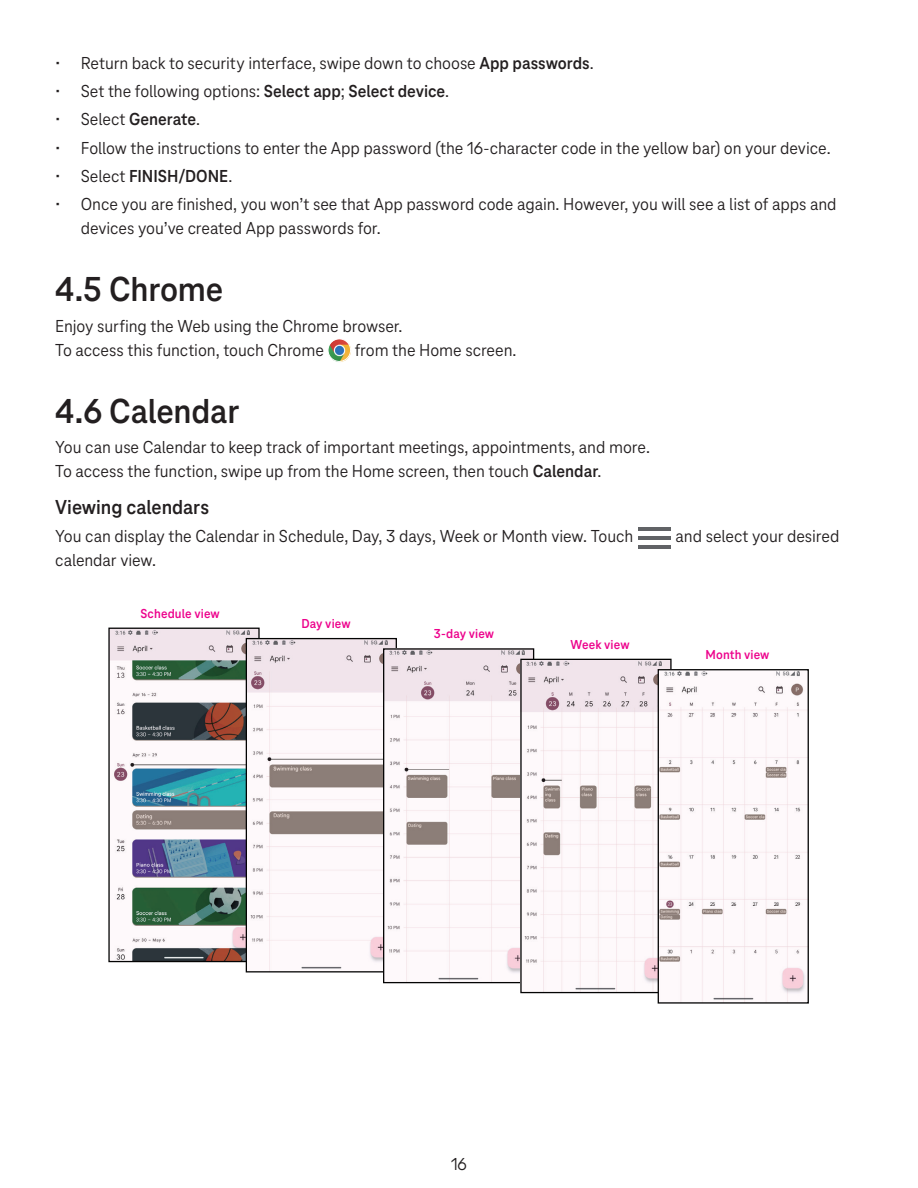
<style>
.page{position:relative;width:918px;height:1188px;background:#fff}
.page>*{position:absolute;margin:0;border:0;box-sizing:border-box;transform-origin:0 0}
.nadpis_2{font:700 36px "Tele Neo";letter-spacing:-.005em;color:#231f20}
.nadpis_3{font:700 21px "Tele Neo";letter-spacing:-.005em;color:#231f20}
.odstavec_1{font:18px/24px "Tele Neo";letter-spacing:-.005em;color:#231f20}
.text{font:18px "Tele Neo";letter-spacing:-.005em;color:#231f20}
.odstavec_1-2{font:700 18px "Tele Neo";color:#231f20}
.popis_obrazku{font:700 13.5px "Tele Neo";letter-spacing:.01em;color:#ed028c}
.s1{font-weight:700}
.s2{font-weight:400}
</style>
<div class="page">
<img style="left:329px;top:339px;width:22px;height:23px">
<div style="left:328px;top:339px;width:23px;height:23px;border:1px solid #fff;border-radius:50%"></div>
<hr style="left:638px;top:527px;width:33px;height:4px;background:#616366">
<hr style="left:638px;top:536px;width:33px;height:4px;background:#616366">
<hr style="left:638px;top:545px;width:33px;height:4px;background:#616366">
<img style="left:110px;top:630px;width:148px;height:330px">
<div style="left:108px;top:628px;width:152px;height:334px;border:1px solid #030303"></div>
<img style="left:248px;top:640px;width:147px;height:330px">
<div style="left:246px;top:638px;width:151px;height:334px;border:1px solid #030303"></div>
<img style="left:385px;top:650px;width:147px;height:331px">
<div style="left:383px;top:648px;width:151px;height:335px;border:1px solid #030303"></div>
<img style="left:522px;top:661px;width:148px;height:330px">
<div style="left:520px;top:659px;width:152px;height:334px;border:1px solid #030303"></div>
<img style="left:660px;top:671px;width:147px;height:331px">
<div style="left:658px;top:669px;width:151px;height:335px;border:1px solid #030303"></div>
<p class="odstavec_1" style="left:55px;top:51px;width:540px">• Return back to security interface, swipe down to choose <span class="s1">App passwords</span>.</p>
<p class="odstavec_1" style="left:55px;top:79px;width:395px">• Set the following options: <span class="s1">Select app</span>; <span class="s1">Select device</span>.</p>
<p class="odstavec_1" style="left:55px;top:108px;width:146px">• Select <span class="s1">Generate</span>.</p>
<p class="odstavec_1" style="left:55px;top:136px;width:777px">• Follow the instructions to enter the App password (the 16-character code in the yellow bar) on your device.</p>
<p class="odstavec_1-2" style="left:55px;top:166px;width:179px"><span class="s2">• Select</span> FINISH/DONE<span class="s2">.</span></p>
<p class="odstavec_1" style="left:81px;top:192px;width:757px;text-indent:-26px">• Once you are finished, you won’t see that App password code again. However, you will see a list of apps and devices you’ve created App passwords for.</p>
<p class="nadpis_2" style="left:55px;top:269px;width:170px">4.5 Chrome</p>
<p class="text" style="left:55px;top:316px;width:349px">Enjoy surfing the Web using the Chrome browser.</p>
<p class="text" style="left:55px;top:340px;width:270px">To access this function, touch Chrome</p>
<p class="text" style="left:355px;top:340px;width:163px">from the Home screen.</p>
<p class="nadpis_2" style="left:55px;top:391px;width:186px">4.6 Calendar</p>
<p class="text" style="left:55px;top:437px;width:596px">You can use Calendar to keep track of important meetings, appointments, and more.</p>
<p class="text" style="left:55px;top:461px;width:548px">To access the function, swipe up from the Home screen, then touch <span class="s1">Calendar</span>.</p>
<p class="nadpis_3" style="left:55px;top:495px;width:155px">Viewing calendars</p>
<p class="text" style="left:55px;top:526px;width:580px">You can display the Calendar in Schedule, Day, 3 days, Week or Month view. Touch</p>
<p class="text" style="left:55px;top:550px;width:102px">calendar view.</p>
<p class="popis_obrazku" style="left:140px;top:606px;width:81px">Schedule view</p>
<p class="popis_obrazku" style="left:302px;top:616px;width:51px">Day view</p>
<p class="popis_obrazku" style="left:434px;top:626px;width:62px">3-day view</p>
<p class="popis_obrazku" style="left:570px;top:637px;width:61px">Week view</p>
<p class="text" style="left:676px;top:526px;width:166px">and select your desired</p>
<p class="popis_obrazku" style="left:705px;top:647px;width:66px">Month view</p>
<p class="odstavec_1" style="left:448px;top:1150px;width:17px">15</p>
<p class="odstavec_1" style="left:451px;top:1152px;width:17px">15</p>
<p class="odstavec_1" style="left:458px;top:1152px;width:11px">6</p>
</div>
